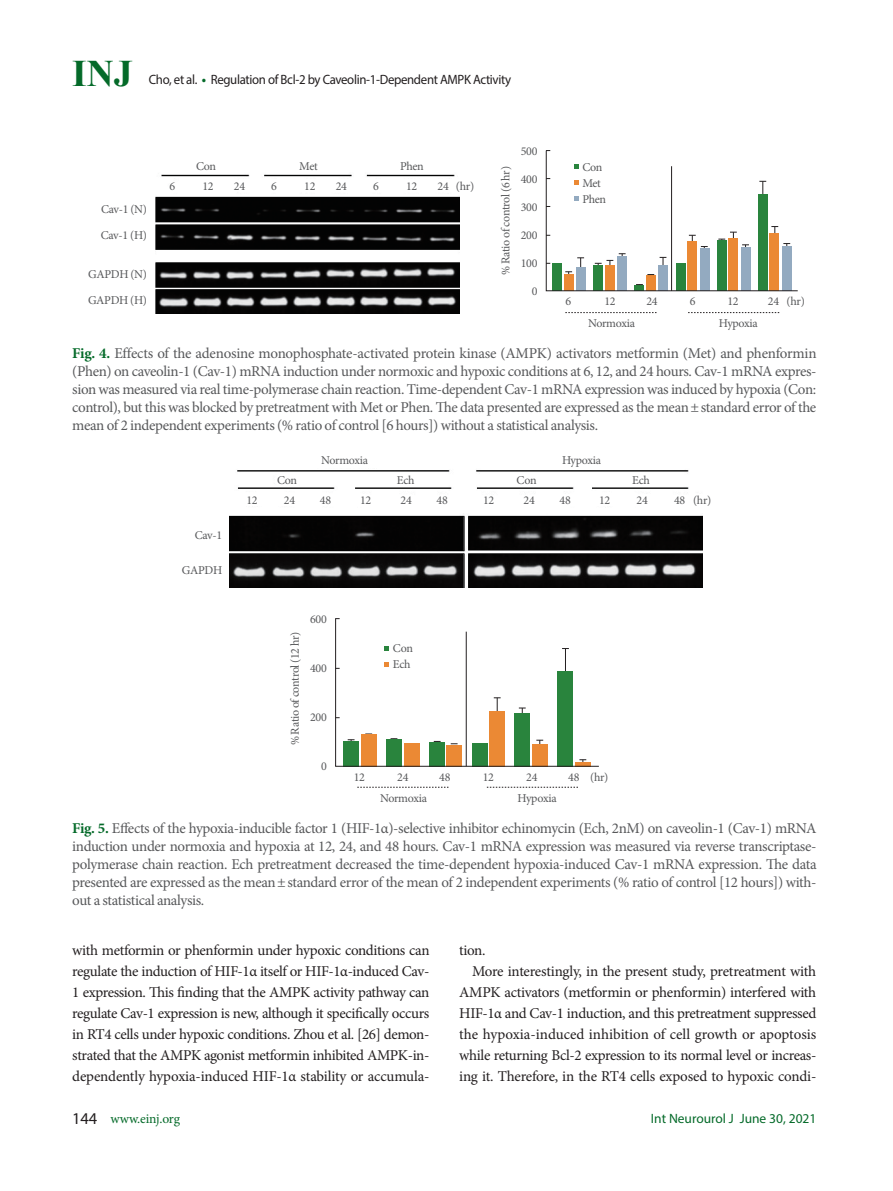
<style>
.page{position:relative;width:893px;height:1191px;background:#fff}
.page>*{position:absolute;margin:0;border:0;box-sizing:border-box;transform-origin:0 0}
.t1{font:700 37.5px "Times New Roman";color:#046a29}
.표제목_그림설명은_-1{font:15px/18px "Minion Pro";letter-spacing:-.03em;color:#57585a;text-align:justify}
.본문{font:15px/21px "Minion Pro";letter-spacing:-.015em;color:#231f20;text-align:justify}
.t2{font:13.5px "Myriad Pro";letter-spacing:-.025em;color:#231f20;scale:.95 1}
.t3{font:13.5px "Myriad Pro";color:#046a29}
.t4{font:13.5px "Minion Pro";letter-spacing:-.01em;color:#046a29}
.표제목_그림설명은_-1-2{font:12px "Minion Pro";letter-spacing:-.025em;color:#57585a}
.s1{font-weight:700;color:#046a29}
.s2{font-family:"Myriad Pro";font-size:16.5px;color:#231f20}
</style>
<div class="page">
<img style="left:156px;top:174px;width:304px;height:139px">
<svg style="left:565px;top:312px;width:91px;height:1px"></svg>
<svg style="left:688px;top:312px;width:91px;height:1px"></svg>
<svg style="left:546px;top:150px;width:252px;height:141px"></svg>
<img style="left:230px;top:470px;width:472px;height:117px">
<svg style="left:357px;top:787px;width:91px;height:1px"></svg>
<svg style="left:487px;top:787px;width:91px;height:1px"></svg>
<svg style="left:335px;top:618px;width:264px;height:148px"></svg>
<h1 class="t1" style="left:72px;top:47px;width:62px">INJ</h1>
<p class="t2" style="left:149px;top:71px;width:383px">Cho, et al. <span class="s1">•</span> Regulation of Bcl-2 by Caveolin-1-Dependent AMPK Activity</p>
<p class="표제목_그림설명은_-1-2" style="left:101px;top:201px;width:47px">Cav-1 (N)</p>
<p class="표제목_그림설명은_-1-2" style="left:101px;top:227px;width:48px">Cav-1 (H)</p>
<p class="표제목_그림설명은_-1-2" style="left:88px;top:266px;width:60px">GAPDH (N)</p>
<p class="표제목_그림설명은_-1-2" style="left:88px;top:292px;width:61px">GAPDH (H)</p>
<p class="표제목_그림설명은_-1-2" style="left:196px;top:158px;width:22px">Con</p>
<p class="표제목_그림설명은_-1-2" style="left:299px;top:158px;width:20px">Met</p>
<p class="표제목_그림설명은_-1-2" style="left:400px;top:158px;width:25px">Phen</p>
<p class="표제목_그림설명은_-1-2" style="left:169px;top:178px;width:7px">6</p>
<p class="표제목_그림설명은_-1-2" style="left:202px;top:178px;width:13px">12</p>
<p class="표제목_그림설명은_-1-2" style="left:234px;top:178px;width:13px">24</p>
<p class="표제목_그림설명은_-1-2" style="left:271px;top:178px;width:7px">6</p>
<p class="표제목_그림설명은_-1-2" style="left:304px;top:178px;width:13px">12</p>
<p class="표제목_그림설명은_-1-2" style="left:336px;top:178px;width:13px">24</p>
<p class="표제목_그림설명은_-1-2" style="left:373px;top:178px;width:7px">6</p>
<p class="표제목_그림설명은_-1-2" style="left:406px;top:178px;width:13px">12</p>
<p class="표제목_그림설명은_-1-2" style="left:438px;top:178px;width:13px">24</p>
<p class="표제목_그림설명은_-1-2" style="left:456px;top:178px;width:20px">(hr)</p>
<p class="표제목_그림설명은_-1-2" style="left:498px;top:275px;width:110px;rotate:-90deg">% Ratio of control (6 hr)</p>
<p class="표제목_그림설명은_-1-2" style="left:521px;top:143px;width:18px">500</p>
<p class="표제목_그림설명은_-1-2" style="left:521px;top:171px;width:18px">400</p>
<p class="표제목_그림설명은_-1-2" style="left:521px;top:199px;width:18px">300</p>
<p class="표제목_그림설명은_-1-2" style="left:521px;top:227px;width:18px">200</p>
<p class="표제목_그림설명은_-1-2" style="left:521px;top:255px;width:18px">100</p>
<p class="표제목_그림설명은_-1-2" style="left:532px;top:283px;width:7px">0</p>
<p class="표제목_그림설명은_-1-2" style="left:582px;top:159px;width:22px">Con</p>
<p class="표제목_그림설명은_-1-2" style="left:582px;top:175px;width:20px">Met</p>
<p class="표제목_그림설명은_-1-2" style="left:582px;top:191px;width:25px">Phen</p>
<p class="표제목_그림설명은_-1-2" style="left:565px;top:293px;width:7px">6</p>
<p class="표제목_그림설명은_-1-2" style="left:604px;top:293px;width:13px">12</p>
<p class="표제목_그림설명은_-1-2" style="left:646px;top:293px;width:13px">24</p>
<p class="표제목_그림설명은_-1-2" style="left:690px;top:293px;width:7px">6</p>
<p class="표제목_그림설명은_-1-2" style="left:727px;top:293px;width:13px">12</p>
<p class="표제목_그림설명은_-1-2" style="left:768px;top:293px;width:13px">24</p>
<p class="표제목_그림설명은_-1-2" style="left:787px;top:293px;width:20px">(hr)</p>
<p class="표제목_그림설명은_-1-2" style="left:588px;top:315px;width:48px">Normoxia</p>
<p class="표제목_그림설명은_-1-2" style="left:719px;top:315px;width:41px">Hypoxia</p>
<p class="표제목_그림설명은_-1" style="left:72px;top:345px;width:746px"><span class="s1">Fig. 4.</span> Effects of the adenosine monophosphate-activated protein kinase (AMPK) activators metformin (Met) and phenformin (Phen) on caveolin-1 (Cav-1) mRNA induction under normoxic and hypoxic conditions at 6, 12, and 24 hours. Cav-1 mRNA expres&shy;sion was measured via real time-polymerase chain reaction. Time-dependent Cav-1 mRNA expression was induced by hypoxia (Con: control), but this was blocked by pretreatment with Met or Phen. The data presented are expressed as the mean±standard error of the mean of 2 independent experiments (% ratio of control [6 hours]) without a statistical analysis.</p>
<p class="표제목_그림설명은_-1-2" style="left:321px;top:452px;width:48px">Normoxia</p>
<p class="표제목_그림설명은_-1-2" style="left:562px;top:452px;width:41px">Hypoxia</p>
<p class="표제목_그림설명은_-1-2" style="left:195px;top:527px;width:29px">Cav-1</p>
<p class="표제목_그림설명은_-1-2" style="left:182px;top:562px;width:42px">GAPDH</p>
<p class="표제목_그림설명은_-1-2" style="left:277px;top:472px;width:22px">Con</p>
<p class="표제목_그림설명은_-1-2" style="left:397px;top:472px;width:19px">Ech</p>
<p class="표제목_그림설명은_-1-2" style="left:517px;top:472px;width:22px">Con</p>
<p class="표제목_그림설명은_-1-2" style="left:632px;top:472px;width:19px">Ech</p>
<p class="표제목_그림설명은_-1-2" style="left:246px;top:492px;width:13px">12</p>
<p class="표제목_그림설명은_-1-2" style="left:284px;top:492px;width:13px">24</p>
<p class="표제목_그림설명은_-1-2" style="left:320px;top:492px;width:13px">48</p>
<p class="표제목_그림설명은_-1-2" style="left:360px;top:492px;width:13px">12</p>
<p class="표제목_그림설명은_-1-2" style="left:401px;top:492px;width:13px">24</p>
<p class="표제목_그림설명은_-1-2" style="left:437px;top:492px;width:13px">48</p>
<p class="표제목_그림설명은_-1-2" style="left:483px;top:492px;width:13px">12</p>
<p class="표제목_그림설명은_-1-2" style="left:524px;top:492px;width:13px">24</p>
<p class="표제목_그림설명은_-1-2" style="left:560px;top:492px;width:13px">48</p>
<p class="표제목_그림설명은_-1-2" style="left:599px;top:492px;width:13px">12</p>
<p class="표제목_그림설명은_-1-2" style="left:637px;top:492px;width:13px">24</p>
<p class="표제목_그림설명은_-1-2" style="left:674px;top:492px;width:13px">48</p>
<p class="표제목_그림설명은_-1-2" style="left:693px;top:492px;width:20px">(hr)</p>
<p class="표제목_그림설명은_-1-2" style="left:287px;top:745px;width:115px;rotate:-90deg">% Ratio of control (12 hr)</p>
<p class="표제목_그림설명은_-1-2" style="left:310px;top:610px;width:18px">600</p>
<p class="표제목_그림설명은_-1-2" style="left:310px;top:660px;width:18px">400</p>
<p class="표제목_그림설명은_-1-2" style="left:310px;top:709px;width:18px">200</p>
<p class="표제목_그림설명은_-1-2" style="left:321px;top:758px;width:7px">0</p>
<p class="표제목_그림설명은_-1-2" style="left:393px;top:640px;width:22px">Con</p>
<p class="표제목_그림설명은_-1-2" style="left:393px;top:656px;width:19px">Ech</p>
<p class="표제목_그림설명은_-1-2" style="left:354px;top:768px;width:13px">12</p>
<p class="표제목_그림설명은_-1-2" style="left:397px;top:768px;width:13px">24</p>
<p class="표제목_그림설명은_-1-2" style="left:439px;top:768px;width:13px">48</p>
<p class="표제목_그림설명은_-1-2" style="left:483px;top:768px;width:13px">12</p>
<p class="표제목_그림설명은_-1-2" style="left:526px;top:768px;width:13px">24</p>
<p class="표제목_그림설명은_-1-2" style="left:568px;top:768px;width:13px">48</p>
<p class="표제목_그림설명은_-1-2" style="left:590px;top:768px;width:20px">(hr)</p>
<p class="표제목_그림설명은_-1-2" style="left:380px;top:789px;width:48px">Normoxia</p>
<p class="표제목_그림설명은_-1-2" style="left:518px;top:789px;width:41px">Hypoxia</p>
<p class="표제목_그림설명은_-1" style="left:72px;top:819px;width:746px"><span class="s1">Fig. 5.</span> Effects of the hypoxia-inducible factor 1 (HIF-1α)-selective inhibitor echinomycin (Ech, 2nM) on caveolin-1 (Cav-1) mRNA induction under normoxia and hypoxia at 12, 24, and 48 hours. Cav-1 mRNA expression was measured via reverse transcriptase&shy;polymerase chain reaction. Ech pretreatment decreased the time-dependent hypoxia-induced Cav-1 mRNA expression. The data presented are expressed as the mean±standard error of the mean of 2 independent experiments (% ratio of control [12 hours]) with&shy;out a statistical analysis.</p>
<p class="본문" style="left:72px;top:940px;width:359px">with metformin or phenformin under hypoxic conditions can regulate the induction of HIF-1α itself or HIF-1α-induced Cav-1 expression. This finding that the AMPK activity pathway can regulate Cav-1 expression is new, although it specifically occurs in RT4 cells under hypoxic conditions. Zhou et al. [26] demon&shy;strated that the AMPK agonist metformin inhibited AMPK-in&shy;dependently hypoxia-induced HIF-1α stability or accumula-</p>
<p class="본문" style="left:459px;top:940px;width:28px">tion.</p>
<p class="본문" style="left:459px;top:961px;width:359px;text-indent:13px">More interestingly, in the present study, pretreatment with AMPK activators (metformin or phenformin) interfered with HIF-1α and Cav-1 induction, and this pretreatment suppressed the hypoxia-induced inhibition of cell growth or apoptosis while returning Bcl-2 expression to its normal level or increas&shy;ing it. Therefore, in the RT4 cells exposed to hypoxic condi-</p>
<p class="t4" style="left:72px;top:1109px;width:109px"><span class="s2">144</span> www.einj.org</p>
<p class="t3" style="left:651px;top:1110px;width:167px">Int Neurourol J June 30, 2021</p>
</div>
